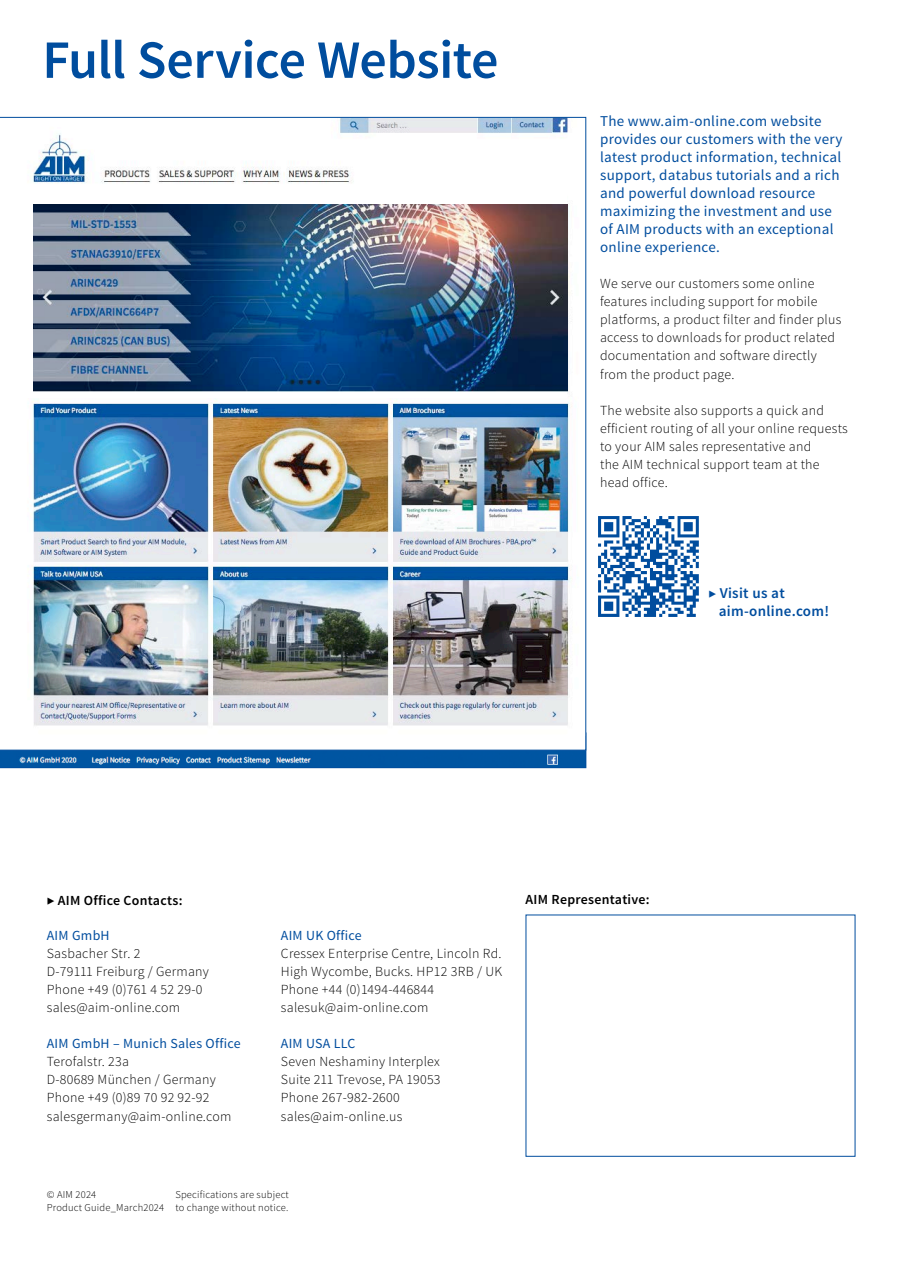
<style>
.page{position:relative;width:898px;height:1263px;background:#fff}
.page>*{position:absolute;margin:0;border:0;box-sizing:border-box;transform-origin:0 0}
.AIM_Head_Produkt{font:600 54px "Source Sans Pro";letter-spacing:-.015em;color:#004d9e}
.AIM_Intro{font:15px/18px "Source Sans Pro";letter-spacing:.02em;color:#004d9e}
.AIM_Intro-2{font:600 15px/18px "Source Sans Pro";letter-spacing:.02em;color:#004d9e}
.AIM_Copy{font:300 13.8px/18px "Source Sans Pro";letter-spacing:.02em;color:#000}
.AIM_Copy_Sub{font:13.8px "Source Sans Pro";letter-spacing:.02em;color:#004d9e}
.AIM_Copy_Sub-2{font:600 13.8px "Source Sans Pro";letter-spacing:.02em;color:#000}
.AIM_Copy-2{font:300 10.5px "Source Sans Pro";letter-spacing:.02em;color:#000}
.s1{font-weight:300;font-size:13.8px}
.s2{font-weight:300}
</style>
<div class="page">
<svg style="left:0;top:751px;width:586px;height:17px;background:#115fa6"></svg>
<img style="left:0;top:116px;width:586px;height:635px">
<div style="left:26px;top:192px;width:541px;height:206px;background:#fff"></div>
<img style="left:34px;top:204px;width:533px;height:187px">
<img style="left:598px;top:516px;width:101px;height:101px">
<p class="AIM_Head_Produkt" style="left:42px;top:26px;width:457px">Full Service Website</p>
<p class="AIM_Intro" style="left:600px;top:112px;width:223px">The www.aim-online.com website</p>
<p class="AIM_Intro" style="left:600px;top:130px;width:244px">provides our customers with the very latest product information, technical support, databus tutorials and a rich and powerful download resource maximizing the investment and use of AIM products with an exceptional online experience.</p>
<p class="AIM_Copy" style="left:600px;top:275px;width:243px">We serve our customers some online features including support for mobile platforms, a product filter and finder plus access to downloads for product related documentation and software directly</p>
<p class="AIM_Copy" style="left:600px;top:365px;width:136px">from the product page.</p>
<p class="AIM_Copy" style="left:600px;top:401px;width:249px">The website also supports a quick and efficient routing of all your online requests</p>
<p class="AIM_Copy" style="left:600px;top:437px;width:221px">to your AIM sales representative and the AIM technical support team at the head office.</p>
<p class="AIM_Intro-2" style="left:718px;top:584px;width:112px;text-indent:-10px"><span class="s1">▶</span> Visit us at aim-online.com!</p>
<p class="AIM_Copy_Sub-2" style="left:47px;top:891px;width:137px"><span class="s2">▶</span> AIM Office Contacts:</p>
<p class="AIM_Copy_Sub" style="left:47px;top:927px;width:64px">AIM GmbH</p>
<p class="AIM_Copy" style="left:47px;top:944px;width:95px">Sasbacher Str. 2</p>
<p class="AIM_Copy" style="left:47px;top:962px;width:164px">D-79111 Freiburg / Germany</p>
<p class="AIM_Copy" style="left:47px;top:980px;width:157px">Phone +49 (0)761 4 52 29-0</p>
<p class="AIM_Copy" style="left:47px;top:998px;width:135px">sales@aim-online.com</p>
<p class="AIM_Copy_Sub" style="left:47px;top:1035px;width:195px">AIM GmbH – Munich Sales Office</p>
<p class="AIM_Copy" style="left:47px;top:1053px;width:84px">Terofalstr. 23a</p>
<p class="AIM_Copy" style="left:47px;top:1071px;width:170px">D-80689 München / Germany</p>
<p class="AIM_Copy" style="left:47px;top:1089px;width:164px">Phone +49 (0)89 70 92 92-92</p>
<p class="AIM_Copy" style="left:47px;top:1107px;width:186px">salesgermany@aim-online.com</p>
<p class="AIM_Copy_Sub" style="left:281px;top:927px;width:82px">AIM UK Office</p>
<p class="AIM_Copy" style="left:281px;top:944px;width:222px">Cressex Enterprise Centre, Lincoln Rd.</p>
<p class="AIM_Copy" style="left:281px;top:962px;width:223px">High Wycombe, Bucks. HP12 3RB / UK</p>
<p class="AIM_Copy" style="left:281px;top:980px;width:155px">Phone +44 (0)1494-446844</p>
<p class="AIM_Copy" style="left:281px;top:998px;width:149px">salesuk@aim-online.com</p>
<p class="AIM_Copy_Sub" style="left:281px;top:1035px;width:76px">AIM USA LLC</p>
<p class="AIM_Copy" style="left:281px;top:1053px;width:160px">Seven Neshaminy Interplex</p>
<p class="AIM_Copy" style="left:281px;top:1071px;width:161px">Suite 211 Trevose, PA 19053</p>
<p class="AIM_Copy" style="left:281px;top:1089px;width:120px">Phone 267-982-2600</p>
<p class="AIM_Copy" style="left:281px;top:1107px;width:123px">sales@aim-online.us</p>
<p class="AIM_Copy_Sub-2" style="left:525px;top:891px;width:126px">AIM Representative:</p>
<p class="AIM_Copy-2" style="left:47px;top:1188px;width:51px">© AIM 2024</p>
<p class="AIM_Copy-2" style="left:47px;top:1201px;width:119px">Product Guide_March2024</p>
<p class="AIM_Copy-2" style="left:175px;top:1188px;width:115px">Specifications are subject</p>
<p class="AIM_Copy-2" style="left:175px;top:1201px;width:114px">to change without notice.</p>
</div>
